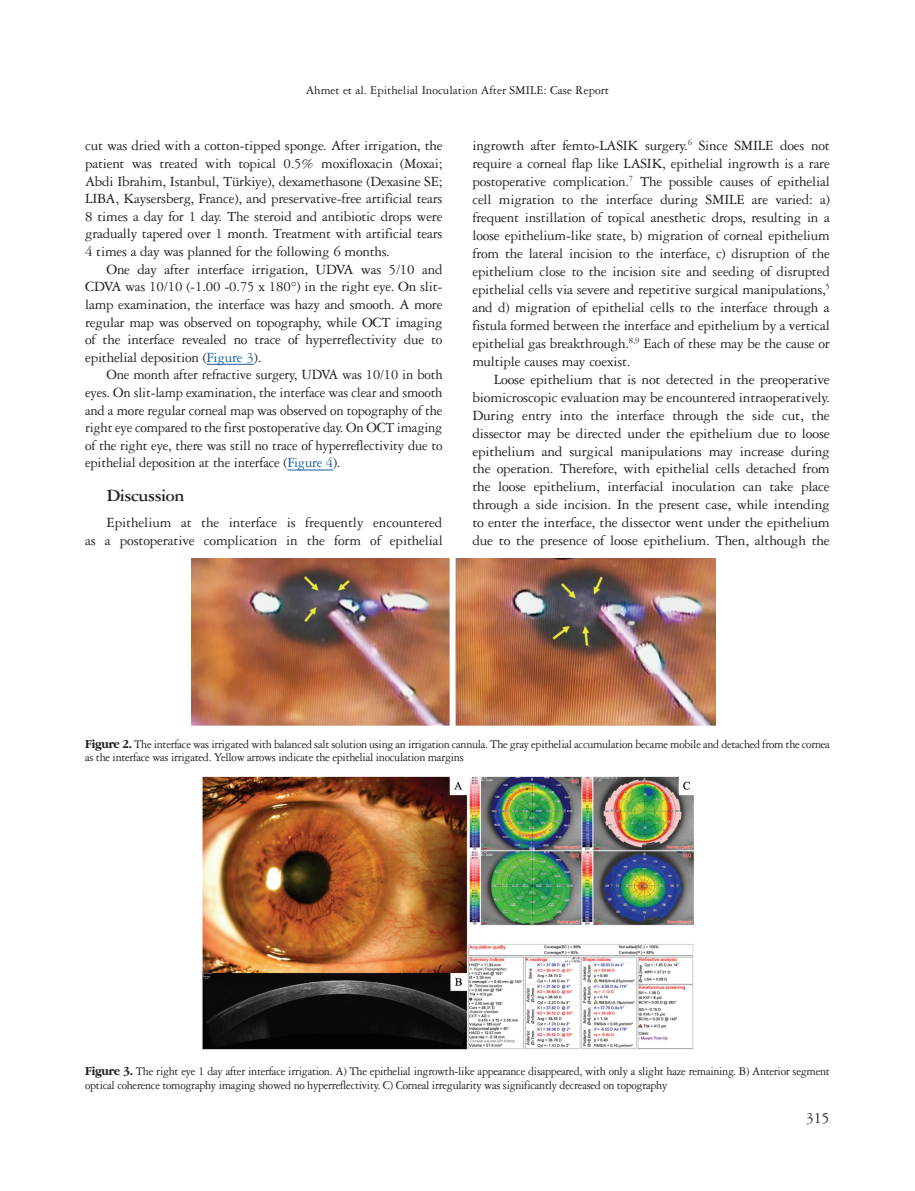
<style>
.page{position:relative;width:915px;height:1191px;background:#fff}
.page>*{position:absolute;margin:0;border:0;box-sizing:border-box;transform-origin:0 0}
.ANA_BASLIK{font:18px "Garamond Three Bold Tr";letter-spacing:-.025em;color:#231f20}
.t1{font:16.5px "Garamond Three Tr";color:#231f20}
.YAZI{font:15px/18px "Garamond Three Tr";letter-spacing:-.015em;color:#231f20;text-align:justify}
.RESİM-ALTI{font:12.75px/13.5px "Garamond Three Tr";letter-spacing:-.025em;color:#231f20;scale:.95 1}
.RESİM-ALTI-2{font:12.75px "Garamond Three Tr";color:#231f20}
.s1{color:#175d9e}
.s2{font-family:"Garamond Bold Tr"}
</style>
<div class="page">
<hr style="left:206px;top:364px;width:48px;height:1px;background:#175d9e">
<hr style="left:287px;top:470px;width:46px;height:1px;background:#175d9e">
<img style="left:191px;top:558px;width:524px;height:167px">
<img style="left:202px;top:776px;width:493px;height:274px">
<p class="RESİM-ALTI-2" style="left:306px;top:82px;width:305px">Ahmet et al. Epithelial Inoculation After SMILE: Case Report</p>
<p class="YAZI" style="left:85px;top:136px;width:359px;line-height:17.5px">cut was dried with a cotton-tipped sponge. After irrigation, the patient was treated with topical 0.5% moxifloxacin (Moxai; Abdi Ibrahim, Istanbul, Türkiye), dexamethasone (Dexasine SE; LIBA, Kaysersberg, France), and preservative-free artificial tears 8 times a day for 1 day. The steroid and antibiotic drops were gradually tapered over 1 month. Treatment with artificial tears 4 times a day was planned for the following 6 months.</p>
<p class="YAZI" style="left:85px;top:260px;width:359px;line-height:17.5px;text-indent:21px">One day after interface irrigation, UDVA was 5/10 and CDVA was 10/10 (-1.00 -0.75 x 180°) in the right eye. On slit&shy;lamp examination, the interface was hazy and smooth. A more regular map was observed on topography, while OCT imaging of the interface revealed no trace of hyperreflectivity due to epithelial deposition (<span class="s1">Figure 3</span>).</p>
<p class="YAZI" style="left:85px;top:365px;width:359px;line-height:17.5px;text-indent:21px">One month after refractive surgery, UDVA was 10/10 in both eyes. On slit-lamp examination, the interface was clear and smooth and a more regular corneal map was observed on topography of the right eye compared to the first postoperative day. On OCT imaging of the right eye, there was still no trace of hyperreflectivity due to epithelial deposition at the interface (<span class="s1">Figure 4</span>).</p>
<p class="ANA_BASLIK" style="left:106px;top:485px;width:79px">Discussion</p>
<p class="YAZI" style="left:85px;top:513px;width:359px;line-height:17.5px;text-align:right">Epithelium at the interface is frequently encountered<br>as a postoperative complication in the form of epithelial</p>
<p class="YAZI" style="left:472px;top:136px;width:359px">ingrowth after femto-LASIK surgery.<sup>6</sup> Since SMILE does not require a corneal flap like LASIK, epithelial ingrowth is a rare postoperative complication.<sup>7</sup> The possible causes of epithelial cell migration to the interface during SMILE are varied: a) frequent instillation of topical anesthetic drops, resulting in a loose epithelium-like state, b) migration of corneal epithelium from the lateral incision to the interface, c) disruption of the epithelium close to the incision site and seeding of disrupted epithelial cells via severe and repetitive surgical manipulations,<sup>5 </sup>and d) migration of epithelial cells to the interface through a fistula formed between the interface and epithelium by a vertical epithelial gas breakthrough.<sup>8,9</sup> Each of these may be the cause or multiple causes may coexist.</p>
<p class="YAZI" style="left:472px;top:369px;width:359px;text-indent:21px">Loose epithelium that is not detected in the preoperative biomicroscopic evaluation may be encountered intraoperatively.<br>During entry into the interface through the side cut, the dissector may be directed under the epithelium due to loose epithelium and surgical manipulations may increase during the operation. Therefore, with epithelial cells detached from the loose epithelium, interfacial inoculation can take place through a side incision. In the present case, while intending to enter the interface, the dissector went under the epithelium due to the presence of loose epithelium. Then, although the</p>
<p class="RESİM-ALTI" style="left:85px;top:736px;width:785px"><span class="s2">Figure 2.</span> The interface was irrigated with balanced salt solution using an irrigation cannula. The gray epithelial accumulation became mobile and detached from the cornea as the interface was irrigated. Yellow arrows indicate the epithelial inoculation margins</p>
<p class="RESİM-ALTI" style="left:85px;top:1064px;width:785px"><span class="s2">Figure 3.</span> The right eye 1 day after interface irrigation. A) The epithelial ingrowth-like appearance disappeared, with only a slight haze remaining. B) Anterior segment optical coherence tomography imaging showed no hyperreflectivity. C) Corneal irregularity was significantly decreased on topography</p>
<p class="t1" style="left:805px;top:1107px;width:25px">315</p>
</div>
